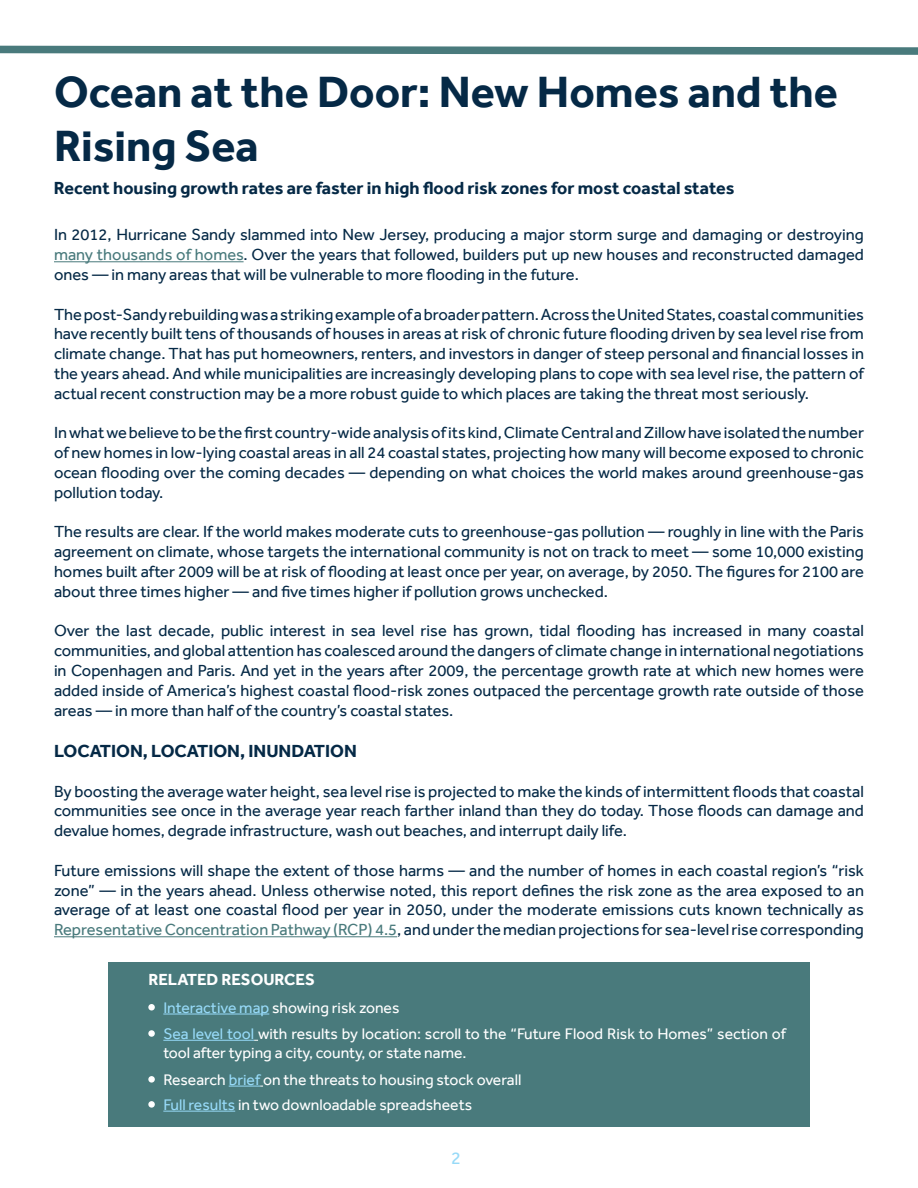
<style>
.page{position:relative;width:918px;height:1188px;background:#fff}
.page>*{position:absolute;margin:0;border:0;box-sizing:border-box;transform-origin:0 0}
.t1{font:700 45px/54px "Effra";color:#052946}
.t2{font:700 18px "Effra";color:#052946}
.t3{font:18px "Effra";color:#97daf8}
.t4{font:16.5px/19.8px "Effra";color:#052946;text-align:justify}
.t5{font:700 16.5px "Effra";color:#fff}
.t6{font:15.75px/18.9px "Effra";color:#fff}
.s1{color:#497a7c}
.s2{color:#97daf8}
</style>
<div class="page">
<svg style="left:0;top:46px;width:918px;height:9px;background:#668f91"></svg>
<hr style="left:54px;top:261px;width:190px;height:1px;background:#497a7c">
<hr style="left:54px;top:936px;width:343px;height:1px;background:#497a7c">
<div style="left:108px;top:962px;width:702px;height:164px;background:#497a7c"></div>
<hr style="left:163px;top:1040px;width:91px;height:1px;background:#97daf8">
<hr style="left:229px;top:1086px;width:31px;height:1px;background:#97daf8">
<hr style="left:163px;top:1014px;width:106px;height:1px;background:#97daf8">
<hr style="left:163px;top:1111px;width:72px;height:1px;background:#97daf8">
<div style="left:148px;top:1030px;width:7px;height:7px;border:2px solid #fff;border-radius:50%"></div>
<div style="left:148px;top:1076px;width:7px;height:7px;border:2px solid #fff;border-radius:50%"></div>
<div style="left:148px;top:1004px;width:7px;height:7px;border:2px solid #fff;border-radius:50%"></div>
<div style="left:148px;top:1101px;width:7px;height:7px;border:2px solid #fff;border-radius:50%"></div>
<h1 class="t1" style="left:54px;top:65px;width:785px">Ocean at the Door: New Homes and the<br>Rising Sea</h1>
<p class="t2" style="left:54px;top:178px;width:682px">Recent housing growth rates are faster in high flood risk zones for most coastal states</p>
<p class="t4" style="left:54px;top:225px;width:811px">In 2012, Hurricane Sandy slammed into New Jersey, producing a major storm surge and damaging or destroying <span class="s1">many thousands of homes</span>. Over the years that followed, builders put up new houses and reconstructed damaged ones — in many areas that will be vulnerable to more flooding in the future.</p>
<p class="t4" style="left:54px;top:304px;width:812px">The post-Sandy rebuilding was a striking example of a broader pattern. Across the United States, coastal communities have recently built tens of thousands of houses in areas at risk of chronic future flooding driven by sea level rise from climate change. That has put homeowners, renters, and investors in danger of steep personal and financial losses in the years ahead. And while municipalities are increasingly developing plans to cope with sea level rise, the pattern of actual recent construction may be a more robust guide to which places are taking the threat most seriously.</p>
<p class="t4" style="left:54px;top:423px;width:812px">In what we believe to be the first country-wide analysis of its kind, Climate Central and Zillow have isolated the number of new homes in low-lying coastal areas in all 24 coastal states, projecting how many will become exposed to chronic ocean flooding over the coming decades — depending on what choices the world makes around greenhouse-gas pollution today.</p>
<p class="t4" style="left:54px;top:522px;width:812px">The results are clear. If the world makes moderate cuts to greenhouse-gas pollution — roughly in line with the Paris agreement on climate, whose targets the international community is not on track to meet — some 10,000 existing homes built after 2009 will be at risk of flooding at least once per year, on average, by 2050. The figures for 2100 are about three times higher — and five times higher if pollution grows unchecked.</p>
<p class="t4" style="left:54px;top:621px;width:812px">Over the last decade, public interest in sea level rise has grown, tidal flooding has increased in many coastal communities, and global attention has coalesced around the dangers of climate change in international negotiations in Copenhagen and Paris. And yet in the years after 2009, the percentage growth rate at which new homes were added inside of America’s highest coastal flood-risk zones outpaced the percentage growth rate outside of those areas — in more than half of the country’s coastal states.</p>
<p class="t2" style="left:54px;top:740px;width:304px">LOCATION, LOCATION, INUNDATION</p>
<p class="t4" style="left:54px;top:781px;width:812px">By boosting the average water height, sea level rise is projected to make the kinds of intermittent floods that coastal communities see once in the average year reach farther inland than they do today. Those floods can damage and devalue homes, degrade infrastructure, wash out beaches, and interrupt daily life.</p>
<p class="t4" style="left:54px;top:860px;width:812px">Future emissions will shape the extent of those harms — and the number of homes in each coastal region’s “risk zone” — in the years ahead. Unless otherwise noted, this report defines the risk zone as the area exposed to an average of at least one coastal flood per year in 2050, under the moderate emissions cuts known technically as <span class="s1">Representative Concentration Pathway (RCP) 4.5</span>, and under the median projections for sea-level rise corresponding</p>
<p class="t5" style="left:148px;top:969px;width:168px">RELATED RESOURCES</p>
<p class="t6" style="left:163px;top:998px;width:238px"><span class="s2">Interactive map</span> showing risk zones</p>
<p class="t6" style="left:163px;top:1024px;width:624px"><span class="s2">Sea level tool</span> with results by location: scroll to the “Future Flood Risk to Homes” section of tool after typing a city, county, or state name.</p>
<p class="t6" style="left:163px;top:1070px;width:360px">Research <span class="s2">brief</span> on the threats to housing stock overall</p>
<p class="t6" style="left:163px;top:1095px;width:310px"><span class="s2">Full results</span> in two downloadable spreadsheets</p>
<p class="t3" style="left:451px;top:1147px;width:11px">2</p>
</div>
